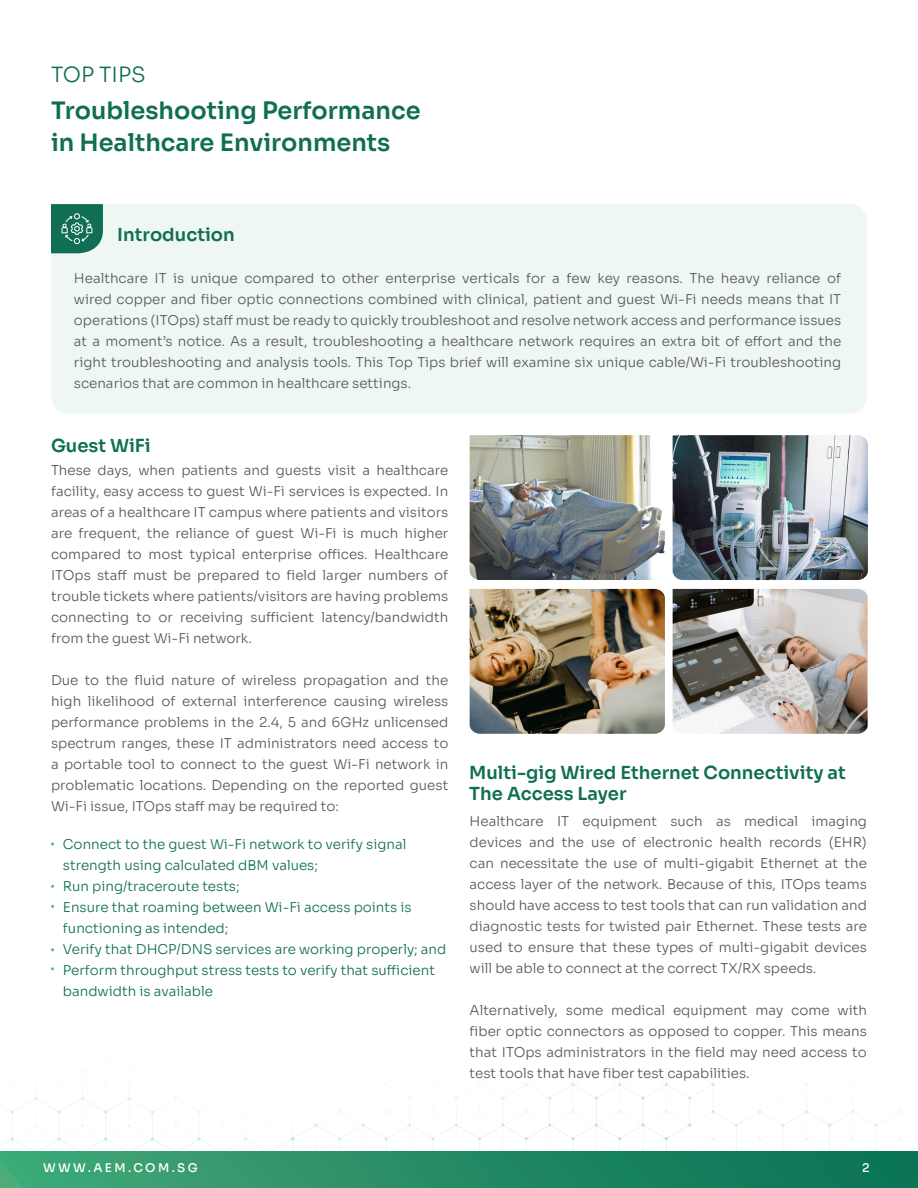
<style>
.page{position:relative;width:918px;height:1188px;background:#fff}
.page>*{position:absolute;margin:0;border:0;box-sizing:border-box;transform-origin:0 0}
.t1{font:24px/31.2px "Sora";color:#0f6e54}
.t2{font:300 21px "Sora";color:#0f6e54}
.t3{font:18px/21px "Sora";color:#0f6e54}
.t4{font:300 13.5px/21px "Sora";color:#57585a;text-align:justify}
.t5{font:300 13.5px/21px "Sora";color:#0f6e54}
.t6{font:500 12px "Sora";letter-spacing:.2em;color:#fff}
</style>
<div class="page">
<img style="left:0;top:1056px;width:901px;height:95px">
<div style="left:0;top:1151px;width:918px;height:37px;background:linear-gradient(to right,#42a876,#087054)"></div>
<div style="left:51px;top:204px;width:816px;height:210px;background:#eff7f3"></div>
<svg style="left:51px;top:204px;width:52px;height:49px;background:#2b7f68"></svg>
<img style="left:470px;top:435px;width:195px;height:145px">
<img style="left:470px;top:589px;width:195px;height:145px">
<img style="left:673px;top:435px;width:195px;height:145px">
<img style="left:673px;top:589px;width:195px;height:145px">
<h2 class="t2" style="left:51px;top:58px;width:96px">TOP TIPS</h2>
<h1 class="t1" style="left:51px;top:93px;width:371px">Troubleshooting Performance in Healthcare Environments</h1>
<p class="t3" style="left:117px;top:223px;width:119px">Introduction</p>
<p class="t4" style="left:74px;top:266px;width:769px">Healthcare IT is unique compared to other enterprise verticals for a few key reasons. The heavy reliance of wired copper and fiber optic connections combined with clinical, patient and guest Wi-Fi needs means that IT operations (ITOps) staff must be ready to quickly troubleshoot and resolve network access and performance issues at a moment’s notice. As a result, troubleshooting a healthcare network requires an extra bit of effort and the right troubleshooting and analysis tools. This Top Tips brief will examine six unique cable/Wi-Fi troubleshooting scenarios that are common in healthcare settings.</p>
<p class="t3" style="left:51px;top:433px;width:101px">Guest WiFi</p>
<p class="t4" style="left:51px;top:459px;width:399px">These days, when patients and guests visit a healthcare facility, easy access to guest Wi-Fi services is expected. In areas of a healthcare IT campus where patients and visitors are frequent, the reliance of guest Wi-Fi is much higher compared to most typical enterprise offices. Healthcare ITOps staff must be prepared to field larger numbers of trouble tickets where patients/visitors are having problems connecting to or receiving sufficient latency/bandwidth from the guest Wi-Fi network.</p>
<p class="t4" style="left:51px;top:669px;width:399px">Due to the fluid nature of wireless propagation and the high likelihood of external interference causing wireless performance problems in the 2.4, 5 and 6GHz unlicensed spectrum ranges, these IT administrators need access to a portable tool to connect to the guest Wi-Fi network in problematic locations. Depending on the reported guest Wi-Fi issue, ITOps staff may be required to:</p>
<p class="t5" style="left:63px;top:833px;width:345px">Connect to the guest Wi-Fi network to verify signal strength using calculated dBM values;</p>
<p class="t5" style="left:63px;top:875px;width:178px">Run ping/traceroute tests;</p>
<p class="t5" style="left:63px;top:896px;width:350px">Ensure that roaming between Wi-Fi access points is functioning as intended;</p>
<p class="t5" style="left:63px;top:938px;width:385px">Verify that DHCP/DNS services are working properly; and</p>
<p class="t5" style="left:63px;top:959px;width:374px">Perform throughput stress tests to verify that sufficient bandwidth is available</p>
<p class="t3" style="left:469px;top:760px;width:378px">Multi-gig Wired Ethernet Connectivity at<br>The Access Layer</p>
<p class="t4" style="left:470px;top:810px;width:399px">Healthcare IT equipment such as medical imaging devices and the use of electronic health records (EHR) can necessitate the use of multi-gigabit Ethernet at the access layer of the network. Because of this, ITOps teams should have access to test tools that can run validation and diagnostic tests for twisted pair Ethernet. These tests are used to ensure that these types of multi-gigabit devices will be able to connect at the correct TX/RX speeds.</p>
<p class="t4" style="left:470px;top:999px;width:399px">Alternatively, some medical equipment may come with fiber optic connectors as opposed to copper. This means that ITOps administrators in the field may need access to test tools that have fiber test capabilities.</p>
<p class="t6" style="left:43px;top:1158px;width:156px">WWW.AEM.COM.SG</p>
<p class="t6" style="left:862px;top:1158px;width:9px">2</p>
</div>
